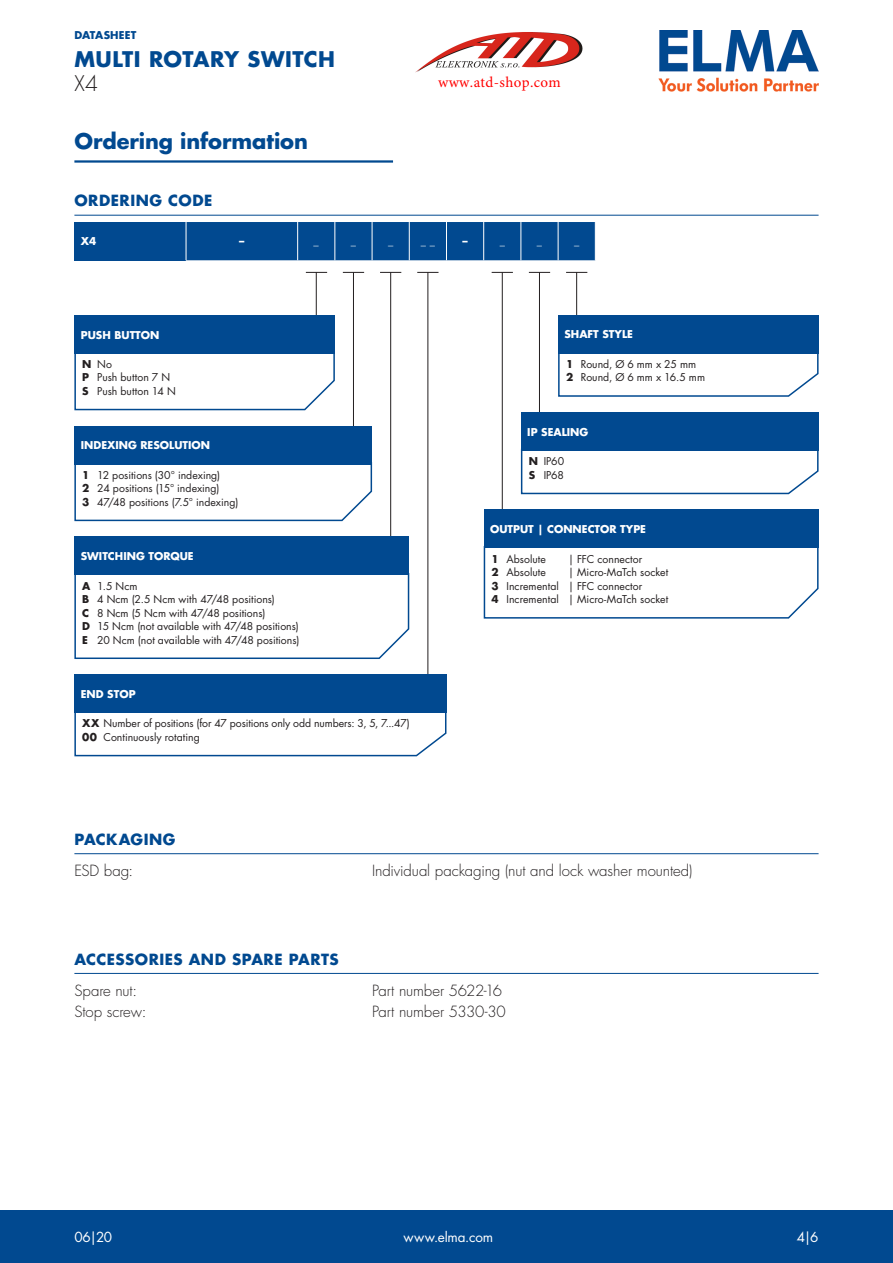
<style>
.page{position:relative;width:893px;height:1263px;background:#fff}
.page>*{position:absolute;margin:0;border:0;box-sizing:border-box;transform-origin:0 0}
.t1{font:700 21px "Futura Std";color:#014990}
.t2{font:700 21px "Futura Std";letter-spacing:.02em;color:#014990}
.t3{font:300 21px "Futura Std";color:#231f20}
.t4{font:300 15px "Futura Std";letter-spacing:-.01em;color:#231f20}
.t5{font:700 15px "Futura Std";letter-spacing:.035em;color:#014990}
.t6{font:15px "Minion Pro";letter-spacing:.025em;color:#f00}
.t7{font:13.5px "Futura Std";letter-spacing:-.01em;color:#fff}
.t8{font:10.5px/13.5px "Futura Std";color:#231f20}
.t9{font:700 10.5px "Futura Std";color:#fff}
.t10{font:700 10.5px "Futura Std";letter-spacing:.015em;color:#014990}
.s1{font-weight:700}
</style>
<div class="page">
<img style="left:659px;top:30px;width:160px;height:62px">
<div style="left:0;top:1210px;width:893px;height:53px;background:#014990"></div>
<hr style="left:316px;top:272px;width:1px;height:64px;background:#231f20">
<svg style="left:306px;top:272px;width:21px;height:1px"></svg>
<svg style="left:492px;top:272px;width:21px;height:1px"></svg>
<svg style="left:380px;top:272px;width:21px;height:1px"></svg>
<svg style="left:417px;top:272px;width:21px;height:1px"></svg>
<svg style="left:529px;top:272px;width:21px;height:1px"></svg>
<svg style="left:566px;top:272px;width:21px;height:1px"></svg>
<div style="left:74px;top:222px;width:112px;height:38px;background:#014990"></div>
<div style="left:187px;top:222px;width:408px;height:38px;background:#014990"></div>
<hr style="left:297px;top:222px;width:1px;height:38px;background:#fff">
<hr style="left:334px;top:222px;width:1px;height:38px;background:#fff">
<hr style="left:372px;top:222px;width:1px;height:38px;background:#fff">
<hr style="left:409px;top:222px;width:1px;height:38px;background:#fff">
<hr style="left:446px;top:222px;width:1px;height:38px;background:#fff">
<hr style="left:483px;top:222px;width:1px;height:38px;background:#fff">
<hr style="left:520px;top:222px;width:1px;height:38px;background:#fff">
<hr style="left:558px;top:222px;width:1px;height:38px;background:#fff">
<hr style="left:353px;top:272px;width:1px;height:181px;background:#231f20">
<svg style="left:343px;top:272px;width:21px;height:1px"></svg>
<hr style="left:390px;top:272px;width:1px;height:285px;background:#231f20">
<hr style="left:428px;top:272px;width:1px;height:423px;background:#231f20">
<hr style="left:502px;top:272px;width:1px;height:263px;background:#231f20">
<hr style="left:539px;top:272px;width:1px;height:165px;background:#231f20">
<hr style="left:576px;top:272px;width:1px;height:68px;background:#231f20">
<svg style="left:74px;top:353px;width:261px;height:58px"></svg>
<div style="left:74px;top:315px;width:261px;height:38px;background:#014990"></div>
<svg style="left:74px;top:462px;width:299px;height:60px"></svg>
<svg style="left:74px;top:573px;width:336px;height:86px"></svg>
<div style="left:74px;top:537px;width:335px;height:38px;background:#014990"></div>
<svg style="left:74px;top:710px;width:373px;height:47px"></svg>
<div style="left:74px;top:674px;width:372px;height:39px;background:#014990"></div>
<svg style="left:558px;top:353px;width:261px;height:44px"></svg>
<div style="left:558px;top:315px;width:261px;height:38px;background:#014990"></div>
<svg style="left:520px;top:449px;width:299px;height:46px"></svg>
<div style="left:521px;top:412px;width:298px;height:39px;background:#014990"></div>
<svg style="left:483px;top:546px;width:336px;height:73px"></svg>
<div style="left:484px;top:510px;width:335px;height:38px;background:#014990"></div>
<hr style="left:74px;top:160px;width:319px;height:3px;background:#014990">
<hr style="left:74px;top:215px;width:745px;height:1px;background:#014990">
<div style="left:74px;top:426px;width:298px;height:38px;background:#014990"></div>
<hr style="left:74px;top:973px;width:745px;height:1px;background:#014990">
<hr style="left:74px;top:853px;width:745px;height:1px;background:#014990">
<img style="left:415px;top:32px;width:168px;height:40px">
<p class="t10" style="left:74px;top:28px;width:64px">DATASHEET</p>
<h1 class="t2" style="left:74px;top:45px;width:262px">MULTI ROTARY SWITCH</h1>
<h1 class="t3" style="left:74px;top:70px;width:25px">X4</h1>
<h1 class="t1" style="left:74px;top:127px;width:235px">Ordering information</h1>
<h2 class="t5" style="left:74px;top:191px;width:140px">ORDERING CODE</h2>
<h2 class="t6" style="left:438px;top:72px;width:124px">www.atd-shop.com</h2>
<p class="t9" style="left:81px;top:235px;width:17px">X4</p>
<p class="t9" style="left:239px;top:235px;width:7px">–</p>
<p class="t9" style="left:314px;top:235px;width:7px">_</p>
<p class="t9" style="left:351px;top:235px;width:7px">_</p>
<p class="t9" style="left:388px;top:235px;width:7px">_</p>
<p class="t9" style="left:421px;top:235px;width:16px">_ _</p>
<p class="t9" style="left:462px;top:235px;width:7px">–</p>
<p class="t9" style="left:500px;top:235px;width:7px">_</p>
<p class="t9" style="left:537px;top:235px;width:7px">_</p>
<p class="t9" style="left:574px;top:235px;width:7px">_</p>
<p class="t9" style="left:81px;top:328px;width:80px">PUSH BUTTON</p>
<p class="t8" style="left:82px;top:357px;width:95px"><span class="s1">N</span> No<br><span class="s1">P</span> Push button 7 N<br><span class="s1">S</span> Push button 14 N</p>
<p class="t9" style="left:81px;top:438px;width:131px">INDEXING RESOLUTION</p>
<p class="t8" style="left:82px;top:468px;width:158px"><span class="s1">1</span> 12 positions (30° indexing)<br><span class="s1">2</span> 24 positions (15° indexing)<br><span class="s1">3</span> 47/48 positions (7.5° indexing)</p>
<p class="t9" style="left:81px;top:549px;width:114px">SWITCHING TORQUE</p>
<p class="t8" style="left:82px;top:579px;width:219px"><span class="s1">A</span> 1.5 Ncm<br><span class="s1">B</span> 4 Ncm (2.5 Ncm with 47/48 positions)<br><span class="s1">C</span> 8 Ncm (5 Ncm with 47/48 positions)<br><span class="s1">D</span> 15 Ncm (not available with 47/48 positions)<br><span class="s1">E</span> 20 Ncm (not available with 47/48 positions)</p>
<p class="t9" style="left:81px;top:687px;width:56px">END STOP</p>
<p class="t8" style="left:82px;top:717px;width:329px"><span class="s1">XX</span> Number of positions (for 47 positions only odd numbers: 3, 5, 7...47)<br><span class="s1">00</span> Continuously rotating</p>
<p class="t9" style="left:564px;top:328px;width:70px">SHAFT STYLE</p>
<p class="t8" style="left:566px;top:357px;width:141px"><span class="s1">1</span> Round, Ø 6 mm x 25 mm<br><span class="s1">2</span> Round, Ø 6 mm x 16.5 mm</p>
<p class="t9" style="left:527px;top:425px;width:63px">IP SEALING</p>
<p class="t8" style="left:529px;top:455px;width:37px"><span class="s1">N</span> IP60<br><span class="s1">S</span> IP68</p>
<p class="t9" style="left:490px;top:522px;width:157px">OUTPUT | CONNECTOR TYPE</p>
<p class="t8" style="left:492px;top:552px;width:56px"><span class="s1">1</span> Absolute</p>
<p class="t8" style="left:568px;top:552px;width:76px">| FFC connector</p>
<p class="t8" style="left:492px;top:565px;width:56px"><span class="s1">2</span> Absolute</p>
<p class="t8" style="left:492px;top:565px;width:178px;text-indent:77px">| Micro-MaTch socket<br><span class="s1">3</span> Incremental | FFC connector<br><span class="s1">4</span> Incremental | Micro-MaTch socket</p>
<h2 class="t5" style="left:74px;top:829px;width:103px">PACKAGING</h2>
<h2 class="t4" style="left:74px;top:861px;width:60px">ESD bag:</h2>
<h2 class="t4" style="left:372px;top:861px;width:322px">Individual packaging (nut and lock washer mounted)</h2>
<h2 class="t5" style="left:74px;top:949px;width:266px">ACCESSORIES AND SPARE PARTS</h2>
<h2 class="t4" style="left:74px;top:981px;width:64px">Spare nut:</h2>
<h2 class="t4" style="left:372px;top:981px;width:132px">Part number 5622-16</h2>
<h2 class="t4" style="left:74px;top:1002px;width:74px">Stop screw:</h2>
<h2 class="t4" style="left:372px;top:1002px;width:135px">Part number 5330-30</h2>
<p class="t7" style="left:74px;top:1228px;width:39px">06|20</p>
<p class="t7" style="left:404px;top:1228px;width:91px">www.elma.com</p>
<p class="t7" style="left:797px;top:1228px;width:23px">4|6</p>
</div>
